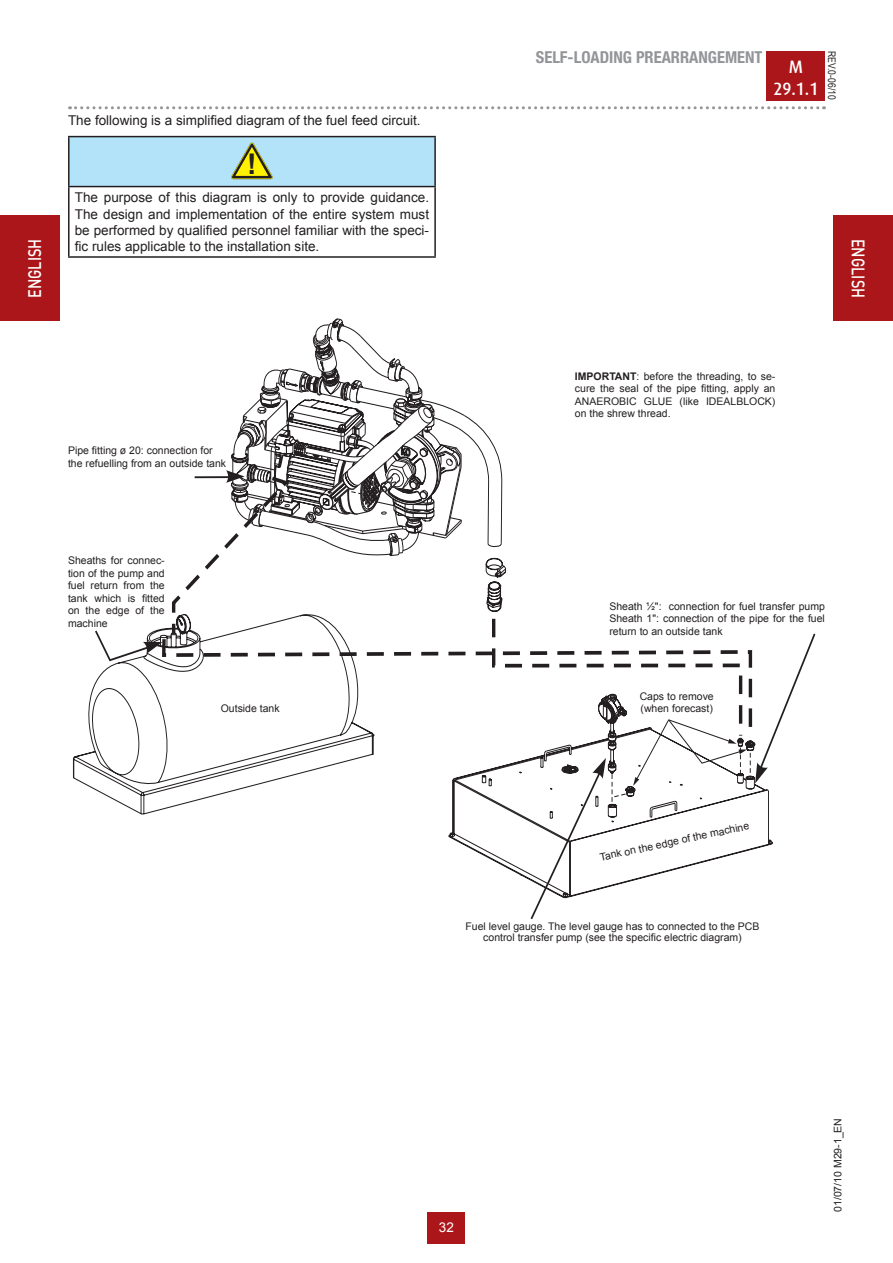
<style>
.page{position:relative;width:893px;height:1263px;background:#fff}
.page>*{position:absolute;margin:0;border:0;box-sizing:border-box;transform-origin:0 0}
.t1{font:700 28.5px "Arial";color:#231f20}
.t2{font:500 18px "DIN Pro";color:#fff;scale:.8 1}
.t3{font:500 18px "Dax";color:#fff;scale:.92 1}
.t4{font:500 18px "Dax";color:#fff}
.t5{font:700 condensed 16.5px "Helvetica Neue LTW1 G";color:#939598}
.t6{font:13.5px/16.2px "Arial";color:#231f20;text-align:justify}
.t7{font:13.5px "Arial";color:#fff}
._1Body{font:10.5px/12.6px "Arial";color:#231f20;text-align:justify}
._1Head-ID{font:10.5px "Arial Narrow";color:#231f20}
.s1{font-weight:700}
</style>
<div class="page">
<div style="left:767px;top:51px;width:58px;height:50px;background:#ab161a"></div>
<svg style="left:70px;top:106px;width:754px;height:3px"></svg>
<div style="left:428px;top:1212px;width:37px;height:31px;background:#ab161a"></div>
<div style="left:0;top:216px;width:60px;height:105px;background:#ab161a"></div>
<div style="left:833px;top:216px;width:60px;height:105px;background:#ab161a"></div>
<svg style="left:226px;top:324px;width:276px;height:150px"></svg>
<svg style="left:172px;top:474px;width:348px;height:262px"></svg>
<svg style="left:449px;top:761px;width:71px;height:114px"></svg>
<svg style="left:520px;top:633px;width:296px;height:287px"></svg>
<svg style="left:73px;top:613px;width:301px;height:202px"></svg>
<svg style="left:93px;top:628px;width:69px;height:34px"></svg>
<div style="left:69px;top:137px;width:366px;height:50px;background:#b3e3f9"></div>
<hr style="left:68px;top:136px;width:368px;height:1px;background:#231f20">
<hr style="left:68px;top:137px;width:2px;height:49px;background:#231f20">
<hr style="left:434px;top:137px;width:2px;height:49px;background:#231f20">
<hr style="left:68px;top:186px;width:368px;height:1px;background:#231f20">
<hr style="left:68px;top:187px;width:2px;height:69px;background:#231f20">
<hr style="left:434px;top:187px;width:2px;height:69px;background:#231f20">
<hr style="left:68px;top:256px;width:368px;height:2px;background:#231f20">
<svg style="left:231px;top:143px;width:42px;height:36px"></svg>
<p class="t6" style="left:68px;top:112px;width:354px">The following is a simplified diagram of the fuel feed circuit.</p>
<p class="t5" style="left:536px;top:47px;width:228px">SELF-LOADING PREARRANGEMENT</p>
<p class="_1Head-ID" style="left:840px;top:51px;width:50px;rotate:90deg">REV.0-06/10</p>
<p class="t4" style="left:789px;top:57px;width:16px">M</p>
<p class="t3" style="left:773px;top:79px;width:50px">29.1.1</p>
<p class="t1" style="left:247px;top:146px;width:11px">!</p>
<p class="t6" style="left:75px;top:190px;width:356px">The purpose of this diagram is only to provide guidance.<br>The design and implementation of the entire system must be performed by qualified personnel familiar with the speci&shy;fic rules applicable to the installation site.</p>
<h2 class="t2" style="left:22px;top:298px;width:76px;rotate:-90deg">ENGLISH</h2>
<h2 class="t2" style="left:871px;top:239px;width:76px;rotate:90deg">ENGLISH</h2>
<p class="_1Body" style="left:68px;top:444px;width:160px">Pipe fitting ø 20: connection for the refuelling from an outside tank</p>
<p class="_1Body" style="left:68px;top:554px;width:98px">Sheaths for connec&shy;tion of the pump and fuel return from the tank which is fitted on the edge of the machine</p>
<p class="_1Body" style="left:221px;top:702px;width:60px">Outside tank</p>
<p class="_1Body" style="left:575px;top:370px;width:202px"><span class="s1">IMPORTANT</span>: before the threading, to se&shy;cure the seal of the pipe fitting, apply an ANAEROBIC GLUE (like IDEALBLOCK) on the shrew thread.</p>
<p class="_1Body" style="left:609px;top:600px;width:217px">Sheath ½": connection for fuel transfer pump Sheath 1": connection of the pipe for the fuel return to an outside tank</p>
<p class="_1Body" style="left:640px;top:690px;width:76px">Caps to remove (when forecast)</p>
<p class="_1Body" style="left:599px;top:851px;width:154px;rotate:-12deg">Tank on the edge of the machine</p>
<p class="_1Body" style="left:465px;top:920px;width:295px;line-height:11.2px;text-align:center">Fuel level gauge. The level gauge has to connected to the PCB control transfer pump (see the specific electric diagram)</p>
<p class="t7" style="left:439px;top:1219px;width:17px">32</p>
<p class="_1Body" style="left:832px;top:1212px;width:95px;rotate:-90deg">01/07/10 M29-1_EN</p>
</div>
